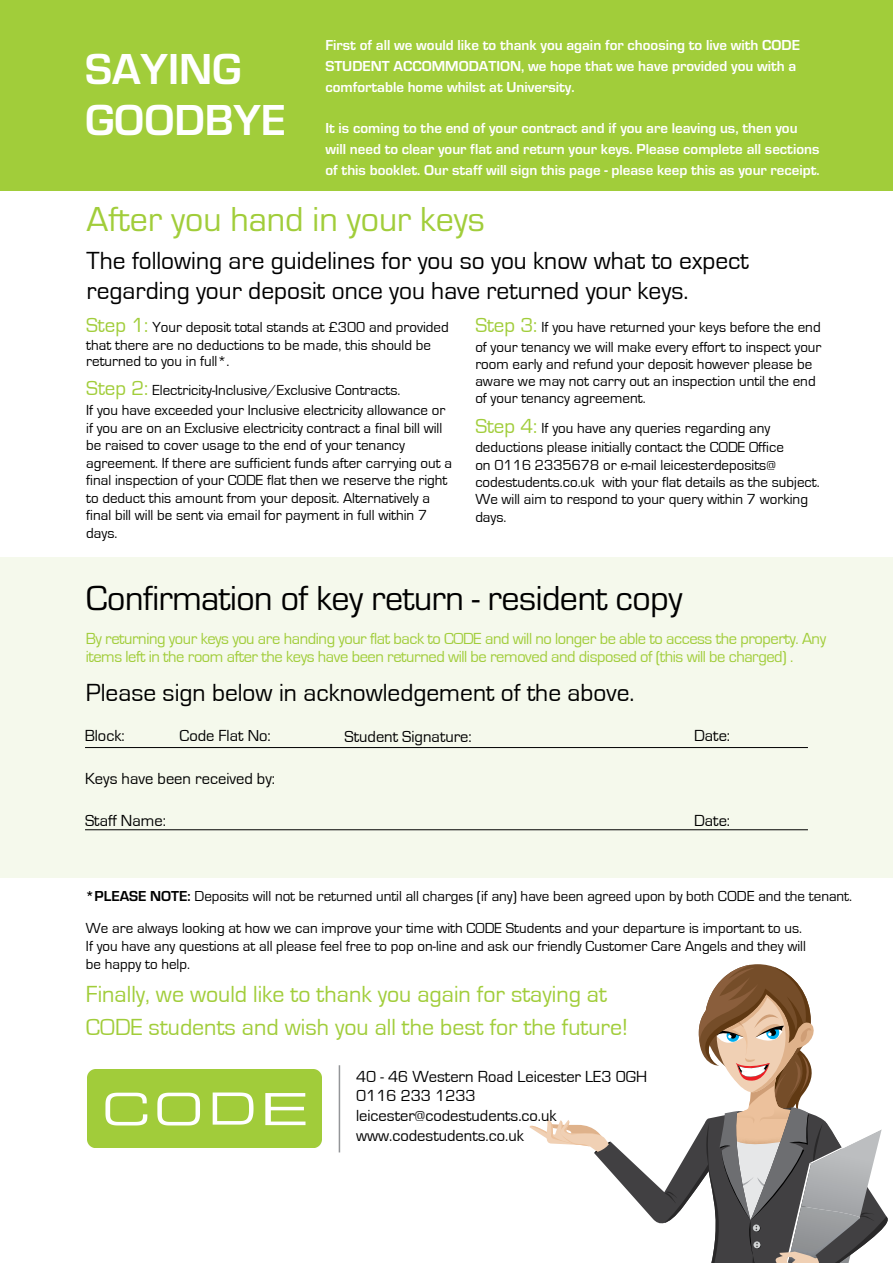
<style>
.page{position:relative;width:893px;height:1263px;background:#fff}
.page>*{position:absolute;margin:0;border:0;box-sizing:border-box;transform-origin:0 0}
.t1{font:700 45px/51.4px "Eurostile";color:#fff}
.t2{font:36px "Eurostile";letter-spacing:-.01em;color:#000}
.t3{font:36px "Eurostile";color:#a1cd3a}
.t4{font:25.5px/30px "Eurostile";color:#000}
.t5{font:24px/33px "Eurostile";color:#a1cd3a}
.t6{font:16.5px/18px "Eurostile";letter-spacing:-.025em;color:#a1cd3a}
.t7{font:16.5px/19.8px "Eurostile";color:#000}
.t8{font:15px/17.5px "Eurostile";color:#000}
.t9{font:700 15px/20.7px "Eurostile";color:#fff}
.t10{font:15px "Eurostile";color:#000}
.s1{font-style:inherit}
.s2{font-size:21px;color:#a1cd3a}
.s3{font-weight:700}
</style>
<div class="page">
<svg style="left:529px;top:965px;width:359px;height:298px"></svg>
<div style="left:0;top:557px;width:893px;height:320px;background:#f5f9ec"></div>
<hr style="left:85px;top:747px;width:723px;height:1px;background:#000">
<hr style="left:85px;top:829px;width:723px;height:1px;background:#000">
<hr style="left:339px;top:1065px;width:1px;height:87px;background:#939598">
<div style="left:0;top:0;width:893px;height:190px;background:#a1cd3a"></div>
<img style="left:88px;top:1069px;width:234px;height:78px">
<h1 class="t1" style="left:85px;top:40px;width:202px">SAYING<br>GOODBYE</h1>
<p class="t9" style="left:325px;top:34px;width:476px">First of all we would like to thank you again for choosing to live with CODE<br>STUDENT ACCOMMODATION, we hope that we have provided you with a comfortable home whilst at University.</p>
<p class="t9" style="left:325px;top:117px;width:496px">It is coming to the end of your contract and if you are leaving us, then you will need to clear your flat and return your keys. Please complete all sections of this booklet. Our staff will sign this page - please keep this as your receipt.</p>
<h2 class="t3" style="left:87px;top:195px;width:400px">After you hand in your keys</h2>
<h3 class="t4" style="left:87px;top:246px;width:664px">The following are guidelines for you so you know what to expect regarding your deposit <span class="s1">once you have returned your keys.</span></h3>
<p class="t8" style="left:86px;top:319px;width:364px"><span class="s2">Step 1:</span> Your deposit total stands at £300 and provided that there are no deductions to be made, this should be</p>
<p class="t8" style="left:86px;top:346px;width:316px;line-height:29.5px">returned to you in full<span class="s1">*.<br></span><span class="s2">Step 2:</span> Electricity-Inclusive/Exclusive Contracts.</p>
<p class="t8" style="left:86px;top:402px;width:367px">If you have exceeded your Inclusive electricity allowance or if you are on an Exclusive <span class="s1">e</span>lectricity contract a final bill will be raised to cover usage to the end of your tenancy agreement. If there are sufficient funds after carrying out a final inspection of your CODE flat then we reserve the right to deduct this amount from your deposit<span class="s1">. A</span>lternatively a final bill will be sent via email for payment in full within 7 days.</p>
<p class="t8" style="left:475px;top:318px;width:348px;line-height:19.4px"><span class="s2">Step 3:</span> If you have returned your keys before the end of your tenancy we will make every effort to inspect your</p>
<p class="t8" style="left:475px;top:356px;width:342px">room early and refund your deposit however please be aware we may not carry out an inspection until the end of your tenancy agreement.</p>
<p class="t8" style="left:475px;top:418px;width:310px;line-height:19.5px"><span class="s2">Step 4:</span> If you have any queries regarding any deductions please initially contact the CODE Office</p>
<p class="t8" style="left:475px;top:456px;width:346px">on 0116 2335678 or e-mail leicesterdeposits@ codestudents.co.uk with your flat details as the subject.<br>We will aim to respond to your query within 7 working days.</p>
<h2 class="t2" style="left:86px;top:574px;width:598px">Confirmation of key return - resident copy</h2>
<p class="t6" style="left:86px;top:630px;width:742px">By returning your keys you are handing your flat back to CODE and will no longer be able to access the property. Any items left in the room after the keys have been returned will be removed and disposed of <span class="s1">(this will be charged) .</span></p>
<h3 class="t4" style="left:86px;top:678px;width:550px">Please sign below in acknowledgement of the above.</h3>
<p class="t7" style="left:85px;top:725px;width:41px">Block:</p>
<p class="t7" style="left:345px;top:727px;width:129px">Student Signature:</p>
<p class="t7" style="left:694px;top:726px;width:38px">Date:</p>
<p class="t7" style="left:85px;top:769px;width:191px">Keys have been received by:</p>
<p class="t7" style="left:85px;top:811px;width:82px">Staff Name:</p>
<p class="t7" style="left:694px;top:811px;width:38px">Date:</p>
<p class="t10" style="left:85px;top:885px;width:768px"><span class="s3">*PLEASE NOTE:</span> Deposits will not be returned until all charges (if any) have been agreed upon by both CODE and the tenant.</p>
<p class="t8" style="left:86px;top:919px;width:721px;line-height:18px">We are always looking at how we can improve your time with CODE Students and your departure is important to us.<br>If you have any questions at all please feel free to pop on-line and ask our friendly Customer Care Angels and they will be happy to help.</p>
<h3 class="t5" style="left:86px;top:978px;width:543px">Finally, we would like to thank you again for staying at<br>CODE students and wish you all the best for the future!</h3>
<p class="t7" style="left:356px;top:1066px;width:292px">40 - 46 Western Road Leicester LE3 0GH<br>0116 233 1233 leicester@codestudents.co.uk www.codestudents.co.uk</p>
</div>
